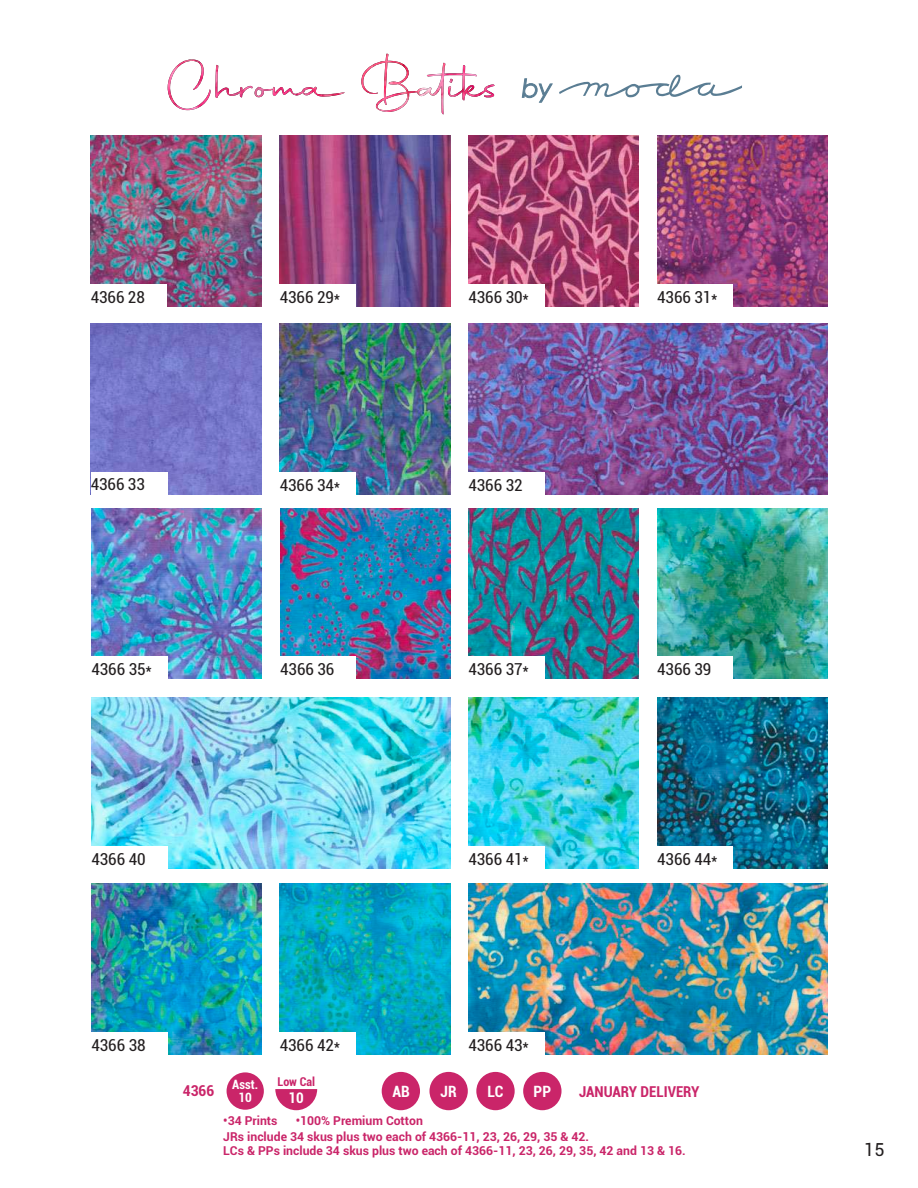
<style>
.page{position:relative;width:918px;height:1188px;background:#fff}
.page>*{position:absolute;margin:0;border:0;box-sizing:border-box;transform-origin:0 0}
.t1{font:18px "Roboto";color:#231f20}
.t2{font:condensed 16.5px "Roboto";letter-spacing:-.005em;color:#231f20}
.t3{font:700 condensed 15.6px "Roboto";color:#fff}
.t4{font:700 condensed 15px "Roboto";color:#ca2569}
.t5{font:700 condensed 14.55px "Roboto";color:#fff}
.t6{font:700 condensed 12.9px/12.9px "Roboto";color:#fff}
.t7{font:700 12.15px/16px "Roboto";color:#ca2569}
.t8{font:700 condensed 12.15px "Roboto";color:#ca2569}
.s1{font-size:15px;color:#ca2569}
</style>
<div class="page">
<img style="left:91px;top:136px;width:170px;height:170px">
<div style="left:90px;top:285px;width:77px;height:23px;background:#fff"></div>
<img style="left:280px;top:136px;width:170px;height:170px">
<div style="left:279px;top:285px;width:77px;height:23px;background:#fff"></div>
<img style="left:468px;top:136px;width:171px;height:170px">
<div style="left:468px;top:285px;width:76px;height:23px;background:#fff"></div>
<img style="left:657px;top:136px;width:171px;height:170px">
<div style="left:656px;top:285px;width:77px;height:23px;background:#fff"></div>
<img style="left:468px;top:324px;width:360px;height:170px">
<div style="left:468px;top:473px;width:76px;height:23px;background:#fff"></div>
<img style="left:280px;top:324px;width:170px;height:170px">
<div style="left:279px;top:473px;width:77px;height:23px;background:#fff"></div>
<img style="left:91px;top:508px;width:171px;height:170px">
<div style="left:91px;top:657px;width:76px;height:23px;background:#fff"></div>
<img style="left:280px;top:508px;width:171px;height:170px">
<div style="left:279px;top:657px;width:77px;height:23px;background:#fff"></div>
<img style="left:468px;top:508px;width:171px;height:170px">
<div style="left:468px;top:657px;width:76px;height:23px;background:#fff"></div>
<img style="left:91px;top:884px;width:171px;height:170px">
<div style="left:91px;top:1033px;width:76px;height:23px;background:#fff"></div>
<img style="left:657px;top:508px;width:171px;height:170px">
<div style="left:656px;top:657px;width:77px;height:23px;background:#fff"></div>
<img style="left:91px;top:698px;width:359px;height:170px">
<div style="left:91px;top:847px;width:76px;height:23px;background:#fff"></div>
<img style="left:468px;top:698px;width:171px;height:170px">
<div style="left:468px;top:847px;width:76px;height:23px;background:#fff"></div>
<img style="left:280px;top:884px;width:170px;height:170px">
<div style="left:279px;top:1033px;width:77px;height:23px;background:#fff"></div>
<img style="left:468px;top:884px;width:360px;height:170px">
<div style="left:468px;top:1033px;width:76px;height:23px;background:#fff"></div>
<img style="left:657px;top:698px;width:171px;height:170px">
<div style="left:656px;top:847px;width:77px;height:23px;background:#fff"></div>
<img style="left:91px;top:324px;width:170px;height:170px">
<div style="left:91px;top:472px;width:76px;height:23px;background:#fff"></div>
<div style="left:227px;top:1072px;width:37px;height:38px;background:#ca2569;border-radius:50%"></div>
<div style="left:382px;top:1072px;width:38px;height:38px;background:#ca2569;border-radius:50%"></div>
<div style="left:429px;top:1072px;width:39px;height:38px;background:#ca2569;border-radius:50%"></div>
<div style="left:476px;top:1072px;width:39px;height:38px;background:#ca2569;border-radius:50%"></div>
<div style="left:523px;top:1072px;width:39px;height:38px;background:#ca2569;border-radius:50%"></div>
<svg style="left:168px;top:59px;width:177px;height:52px"></svg>
<img style="left:361px;top:54px;width:134px;height:61px">
<svg style="left:559px;top:74px;width:183px;height:23px"></svg>
<svg style="left:522px;top:78px;width:31px;height:25px"></svg>
<svg style="left:275px;top:1089px;width:42px;height:21px"></svg>
<h2 class="t2" style="left:91px;top:285px;width:56px">4366 28</h2>
<h2 class="t2" style="left:280px;top:285px;width:62px">4366 29*</h2>
<h2 class="t2" style="left:468px;top:285px;width:62px">4366 30*</h2>
<h2 class="t2" style="left:657px;top:285px;width:62px">4366 31*</h2>
<h2 class="t2" style="left:91px;top:472px;width:56px">4366 33</h2>
<h2 class="t2" style="left:280px;top:473px;width:62px">4366 34*</h2>
<h2 class="t2" style="left:468px;top:473px;width:56px">4366 32</h2>
<h2 class="t2" style="left:91px;top:658px;width:62px">4366 35*</h2>
<h2 class="t2" style="left:280px;top:658px;width:56px">4366 36</h2>
<h2 class="t2" style="left:468px;top:658px;width:62px">4366 37*</h2>
<h2 class="t2" style="left:91px;top:847px;width:56px">4366 40</h2>
<h2 class="t2" style="left:468px;top:847px;width:62px">4366 41*</h2>
<h2 class="t2" style="left:91px;top:1033px;width:56px">4366 38</h2>
<h2 class="t2" style="left:280px;top:1033px;width:62px">4366 42*</h2>
<h2 class="t2" style="left:468px;top:1033px;width:62px">4366 43*</h2>
<h2 class="t2" style="left:657px;top:658px;width:56px">4366 39</h2>
<h2 class="t2" style="left:657px;top:847px;width:62px">4366 44*</h2>
<p class="t8" style="left:277px;top:1074px;width:39px">Low Cal</p>
<p class="t5" style="left:289px;top:1087px;width:17px">10</p>
<p class="t6" style="left:238px;top:1078px;width:21px;text-indent:-56px"><span class="s1">4366</span> Asst.<br>10</p>
<p class="t3" style="left:393px;top:1080px;width:19px">AB</p>
<p class="t3" style="left:441px;top:1080px;width:18px">JR</p>
<p class="t3" style="left:488px;top:1080px;width:17px">LC</p>
<p class="t3" style="left:534px;top:1080px;width:19px">PP</p>
<p class="t4" style="left:579px;top:1081px;width:122px">JANUARY DELIVERY</p>
<p class="t7" style="left:223px;top:1112px;width:367px;text-indent:73px">•100% Premium Cotton<br>JRs include 34 skus plus two each of 4366-11, 23, 26, 29, 35 &amp; 42.</p>
<p class="t7" style="left:223px;top:1143px;width:464px">LCs &amp; PPs include 34 skus plus two each of 4366-11, 23, 26, 29, 35, 42 and 13 &amp; 16.</p>
<p class="t7" style="left:223px;top:1112px;width:56px">•34 Prints</p>
<h1 class="t1" style="left:864px;top:1137px;width:22px">15</h1>
</div>
